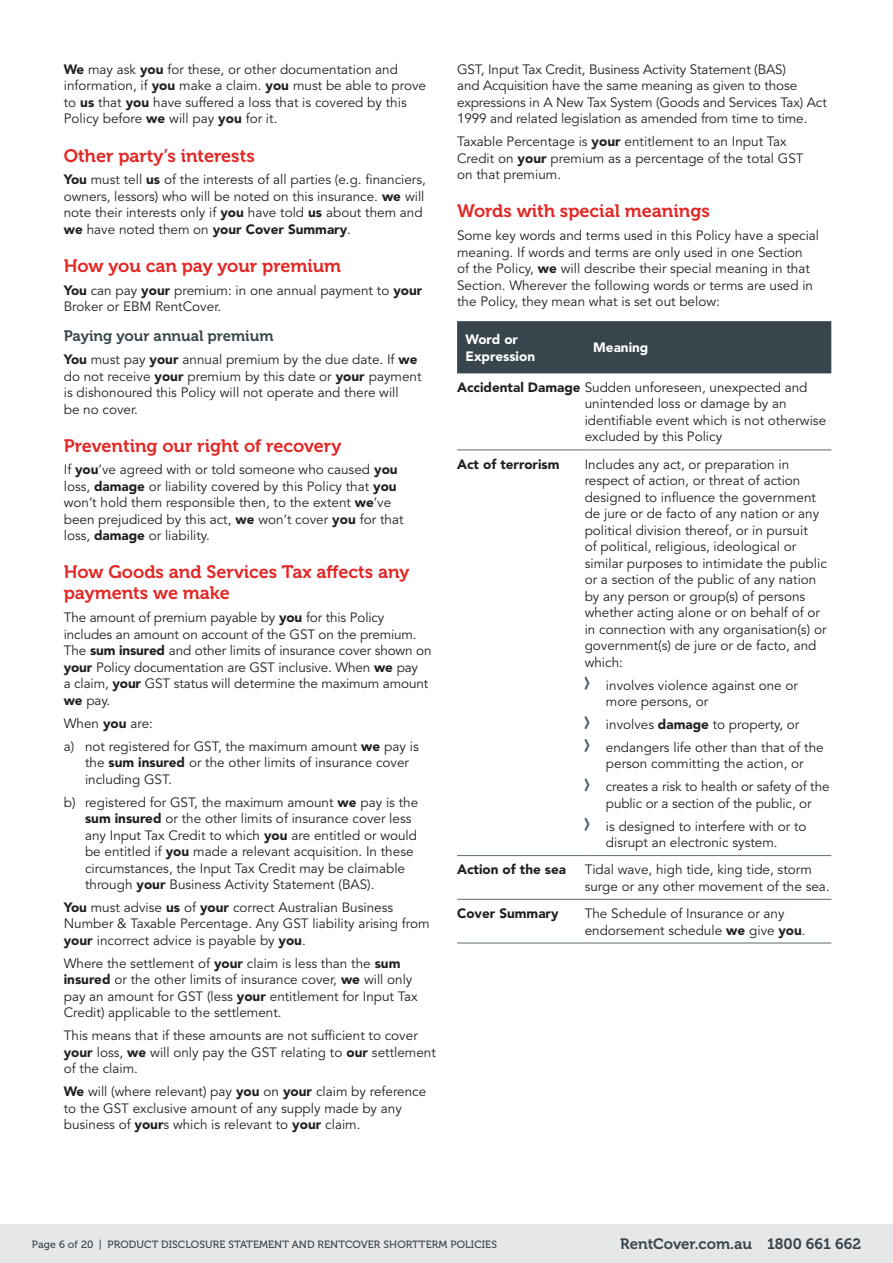
<style>
.page{position:relative;width:893px;height:1263px;background:#fff}
.page>*{position:absolute;margin:0;border:0;box-sizing:border-box;transform-origin:0 0}
.t1{font:18px/21px "Museo 700";color:#e22725}
.t2{font:15px "Museo 700";color:#38454d}
.t3{font:13.5px/16.5px "Avenir LT Std";color:#231f20}
.t4{font:900 13.5px "Avenir LT Std";color:#231f20}
.t5{font:900 13.5px/16.5px "Avenir LT Std";color:#fff}
.t6{font:10.5px "Museo 500";letter-spacing:.01em;color:#38454d}
.s1{font-weight:900}
</style>
<div class="page">
<div style="left:0;top:1225px;width:893px;height:38px;background:#e6e7e9"></div>
<div style="left:457px;top:321px;width:374px;height:52px;background:#38454d"></div>
<hr style="left:457px;top:899px;width:128px;height:1px;background:#5c6b73">
<hr style="left:585px;top:899px;width:246px;height:1px;background:#5c6b73">
<hr style="left:457px;top:943px;width:128px;height:1px;background:#5c6b73">
<hr style="left:585px;top:943px;width:246px;height:1px;background:#5c6b73">
<hr style="left:585px;top:450px;width:246px;height:1px;background:#5c6b73">
<hr style="left:585px;top:855px;width:246px;height:1px;background:#5c6b73">
<hr style="left:457px;top:450px;width:128px;height:1px;background:#5c6b73">
<hr style="left:457px;top:855px;width:128px;height:1px;background:#5c6b73">
<svg style="left:584px;top:676px;width:6px;height:14px"></svg>
<svg style="left:584px;top:716px;width:6px;height:13px"></svg>
<svg style="left:584px;top:739px;width:6px;height:13px"></svg>
<svg style="left:584px;top:778px;width:6px;height:14px"></svg>
<svg style="left:584px;top:817px;width:6px;height:14px"></svg>
<p class="t3" style="left:64px;top:61px;width:364px"><span class="s1">We</span> may ask <span class="s1">you</span> for these, or other documentation and information, if <span class="s1">you</span> make a claim. <span class="s1">you</span> must be able to prove to <span class="s1">us</span> that <span class="s1">you</span> have suffered a loss that is covered by this Policy before <span class="s1">we</span> will pay <span class="s1">you</span> for it.</p>
<h1 class="t1" style="left:64px;top:145px;width:192px">Other party’s interests</h1>
<p class="t3" style="left:64px;top:172px;width:364px"><span class="s1">You</span> must tell <span class="s1">us</span> of the interests of all parties (e.g. financiers, owners, lessors) who will be noted on this insurance. <span class="s1">we</span> will note their interests only if <span class="s1">you</span> have told <span class="s1">us</span> about them and <span class="s1">we</span> have noted them on <span class="s1">your Cover Summary</span>.</p>
<h1 class="t1" style="left:64px;top:255px;width:279px">How you can pay your premium</h1>
<p class="t3" style="left:64px;top:282px;width:360px"><span class="s1">You</span> can pay <span class="s1">your</span> premium: in one annual payment to <span class="s1">your<br></span>Broker or EBM RentCover.</p>
<p class="t2" style="left:64px;top:328px;width:211px">Paying your annual premium</p>
<p class="t3" style="left:64px;top:352px;width:359px"><span class="s1">You</span> must pay <span class="s1">your</span> annual premium by the due date. If <span class="s1">we </span>do not receive <span class="s1">your</span> premium by this date or <span class="s1">your</span> payment is dishonoured this Policy will not operate and there will<br>be no cover.</p>
<h1 class="t1" style="left:64px;top:435px;width:279px">Preventing our right of recovery</h1>
<p class="t3" style="left:64px;top:462px;width:341px">If <span class="s1">you</span>’ve agreed with or told someone who caused <span class="s1">you </span>loss, <span class="s1">damage</span> or liability covered by this Policy that <span class="s1">you </span>won’t hold them responsible then, to the extent <span class="s1">we</span>’ve been prejudiced by this act, <span class="s1">we</span> won’t cover <span class="s1">you</span> for that loss, <span class="s1">damage</span> or liability.</p>
<h1 class="t1" style="left:64px;top:562px;width:347px">How Goods and Services Tax affects any payments we make</h1>
<p class="t3" style="left:64px;top:610px;width:369px">The amount of premium payable by <span class="s1">you</span> for this Policy includes an amount on account of the GST on the premium.<br>The <span class="s1">sum insured</span> and other limits of insurance cover shown on <span class="s1">your</span> Policy documentation are GST inclusive. When <span class="s1">we</span> pay<br>a claim, <span class="s1">your</span> GST status will determine the maximum amount <span class="s1">we</span> pay.</p>
<p class="t3" style="left:64px;top:712px;width:356px;line-height:23px">When <span class="s1">you</span> are:<br>a) not registered for GST, the maximum amount <span class="s1">we</span> pay is</p>
<p class="t3" style="left:85px;top:755px;width:325px">the <span class="s1">sum insured</span> or the other limits of insurance cover including GST.</p>
<p class="t3" style="left:85px;top:794px;width:335px;text-indent:-21px">b) registered for GST, the maximum amount <span class="s1">we</span> pay is the <span class="s1">sum insured</span> or the other limits of insurance cover less any Input Tax Credit to which <span class="s1">you</span> are entitled or would be entitled if <span class="s1">you</span> made a relevant acquisition. In these circumstances, the Input Tax Credit may be claimable through <span class="s1">your</span> Business Activity Statement (BAS).</p>
<p class="t3" style="left:64px;top:899px;width:367px"><span class="s1">You</span> must advise <span class="s1">us</span> of <span class="s1">your</span> correct Australian Business<br>Number &amp; Taxable Percentage. Any GST liability arising from <span class="s1">your</span> incorrect advice is payable by <span class="s1">you</span>.</p>
<p class="t3" style="left:64px;top:955px;width:355px">Where the settlement of <span class="s1">your</span> claim is less than the <span class="s1">sum insured</span> or the other limits of insurance cover, <span class="s1">we</span> will only pay an amount for GST (less <span class="s1">your</span> entitlement for Input Tax Credit) applicable to the settlement.</p>
<p class="t3" style="left:64px;top:1028px;width:374px">This means that if these amounts are not sufficient to cover <span class="s1">your</span> loss, <span class="s1">we</span> will only pay the GST relating to <span class="s1">our</span> settlement of the claim.</p>
<p class="t3" style="left:64px;top:1083px;width:364px"><span class="s1">We</span> will (where relevant) pay <span class="s1">you</span> on <span class="s1">your</span> claim by reference to the GST exclusive amount of any supply made by any business of <span class="s1">your</span>s which is relevant to <span class="s1">your</span> claim.</p>
<p class="t3" style="left:457px;top:61px;width:371px">GST, Input Tax Credit, Business Activity Statement (BAS)<br>and Acquisition have the same meaning as given to those expressions in A New Tax System (Goods and Services Tax) Act 1999 and related legislation as amended from time to time.</p>
<p class="t3" style="left:457px;top:134px;width:348px">Taxable Percentage is <span class="s1">your</span> entitlement to an Input Tax<br>Credit on <span class="s1">your</span> premium as a percentage of the total GST on that premium.</p>
<h1 class="t1" style="left:457px;top:201px;width:254px">Words with special meanings</h1>
<p class="t3" style="left:457px;top:228px;width:364px">Some key words and terms used in this Policy have a special meaning. If words and terms are only used in one Section<br>of the Policy, <span class="s1">we</span> will describe their special meaning in that Section. Wherever the following words or terms are used in the Policy, they mean what is set out below:</p>
<p class="t5" style="left:466px;top:331px;width:71px">Word or<br>Expression</p>
<p class="t5" style="left:593px;top:339px;width:57px">Meaning</p>
<p class="t3" style="left:585px;top:379px;width:243px;text-indent:-128px"><span class="s1">Accidental Damage</span> Sudden unforeseen, unexpected and unintended loss or damage by an identifiable event which is not otherwise excluded by this Policy</p>
<p class="t4" style="left:457px;top:456px;width:104px">Act of terrorism</p>
<p class="t3" style="left:585px;top:456px;width:244px">Includes any act, or preparation in respect of action, or threat of action designed to influence the government de jure or de facto of any nation or any political division thereof, or in pursuit<br>of political, religious, ideological or similar purposes to intimidate the public or a section of the public of any nation by any person or group(s) of persons whether acting alone or on behalf of or in connection with any organisation(s) or government(s) de jure or de facto, and which:</p>
<p class="t3" style="left:606px;top:677px;width:194px">involves violence against one or more persons, or</p>
<p class="t3" style="left:606px;top:713px;width:219px;line-height:23px">involves <span class="s1">damage</span> to property, or endangers life other than that of the</p>
<p class="t3" style="left:606px;top:752px;width:225px;line-height:23px">person committing the action, or creates a risk to health or safety of the</p>
<p class="t3" style="left:606px;top:792px;width:207px;line-height:23px">public or a section of the public, or is designed to interfere with or to</p>
<p class="t3" style="left:606px;top:834px;width:173px">disrupt an electronic system.</p>
<p class="t4" style="left:457px;top:861px;width:110px">Action of the sea</p>
<p class="t3" style="left:585px;top:862px;width:247px">Tidal wave, high tide, king tide, storm surge or any other movement of the sea.</p>
<p class="t4" style="left:457px;top:905px;width:103px">Cover Summary</p>
<p class="t3" style="left:585px;top:905px;width:223px">The Schedule of Insurance or any endorsement schedule <span class="s1">we</span> give <span class="s1">you</span>.</p>
<p class="t6" style="left:32px;top:1238px;width:467px">Page 6 of 20 | PRODUCT DISCLOSURE STATEMENT AND RENTCOVER SHORTTERM POLICIES</p>
<p class="t2" style="left:620px;top:1236px;width:242px">RentCover.com.au 1800 661 662</p>
</div>
